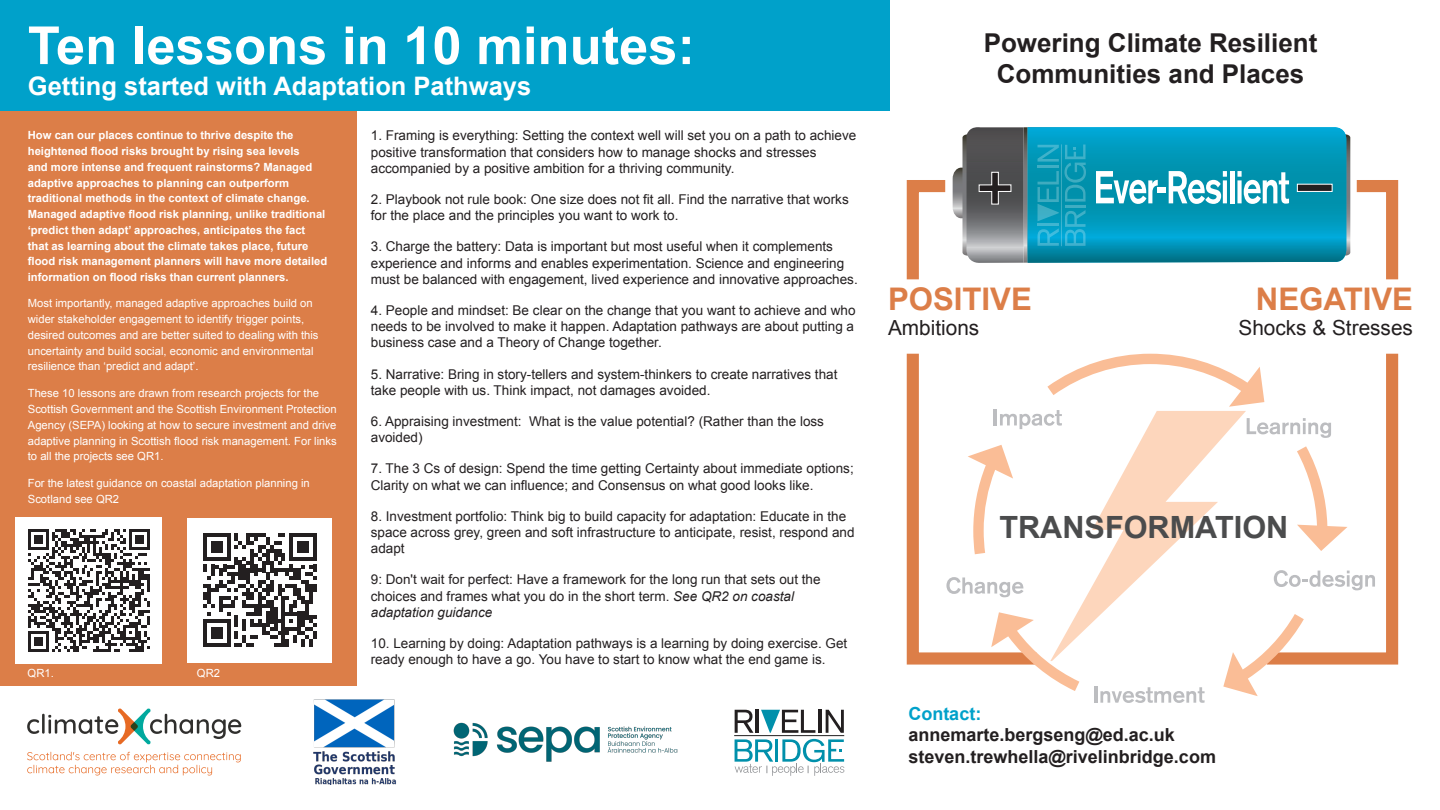
<style>
.page{position:relative;width:1440px;height:810px;background:#fff}
.page>*{position:absolute;margin:0;border:0;box-sizing:border-box;transform-origin:0 0}
.t1{font:700 52.5px "Arial";color:#fff}
.t2{font:700 31.2px "Arial";color:#dc7e48}
.t3{font:700 30.67px "Arial";color:#4b4c4d}
.t4{font:700 26.03px "Arial";color:#231f20}
.t5{font:700 25.5px "Arial";color:#fff}
.t6{font:20.77px "Arial";color:#231f20}
.t7{font:700 18px "Arial";color:#231f20}
.t8{font:700 18px "Arial";color:#00a1ca}
.body_copy_numbers{font:13.5px/16.2px "Arial";color:#231f20}
.t9{font:11.25px/15.8px "Arial";color:#fff}
.t10{font:700 11.25px/15.8px "Arial";color:#fff}
.s1{font-style:inherit}
.s2{font-style:italic}
</style>
<div class="page">
<div style="left:0;top:111px;width:357px;height:574px;background:#dc7e48"></div>
<div style="left:0;top:0;width:890px;height:111px;background:#00a1ca"></div>
<svg style="left:1273px;top:353px;width:126px;height:312px"></svg>
<svg style="left:906px;top:353px;width:100px;height:312px"></svg>
<svg style="left:968px;top:445px;width:45px;height:109px"></svg>
<svg style="left:991px;top:612px;width:88px;height:79px"></svg>
<svg style="left:1223px;top:614px;width:81px;height:82px"></svg>
<svg style="left:1297px;top:446px;width:51px;height:105px"></svg>
<hr style="left:994px;top:409px;width:3px;height:16px;background:#bcbdc0">
<svg style="left:1000px;top:354px;width:331px;height:84px"></svg>
<svg style="left:1274px;top:570px;width:101px;height:20px"></svg>
<hr style="left:1094px;top:687px;width:3px;height:16px;background:#bcbdc0">
<svg style="left:1100px;top:687px;width:105px;height:16px"></svg>
<svg style="left:946px;top:577px;width:78px;height:20px"></svg>
<svg style="left:906px;top:127px;width:493px;height:153px"></svg>
<svg style="left:1050px;top:411px;width:196px;height:250px"></svg>
<div style="left:16px;top:518px;width:146px;height:146px;background:#fff"></div>
<svg style="left:28px;top:529px;width:122px;height:123px"></svg>
<div style="left:187px;top:518px;width:145px;height:145px;background:#fff"></div>
<svg style="left:203px;top:533px;width:114px;height:114px"></svg>
<img style="left:313px;top:699px;width:83px;height:86px">
<svg style="left:27px;top:708px;width:214px;height:37px"></svg>
<svg style="left:27px;top:752px;width:214px;height:23px"></svg>
<img style="left:454px;top:723px;width:224px;height:39px">
<svg style="left:735px;top:710px;width:18px;height:23px"></svg>
<hr style="left:756px;top:710px;width:3px;height:23px;background:#231f20">
<svg style="left:761px;top:710px;width:54px;height:23px"></svg>
<hr style="left:818px;top:710px;width:3px;height:23px;background:#231f20">
<svg style="left:826px;top:710px;width:18px;height:23px"></svg>
<hr style="left:734px;top:735px;width:110px;height:1px;background:#231f20">
<svg style="left:735px;top:739px;width:109px;height:37px"></svg>
<p class="t1" style="left:28px;top:11px;width:669px">Ten lessons in 10 minutes:</p>
<p class="t5" style="left:28px;top:69px;width:505px">Getting started with Adaptation Pathways</p>
<p class="t10" style="left:28px;top:128px;width:301px">How can our places continue to thrive despite the heightened flood risks brought by rising sea levels<br>and more intense and frequent rainstorms? Managed adaptive approaches to planning can outperform traditional methods in the context of climate change.<br>Managed adaptive flood risk planning, unlike traditional ‘predict then adapt’ approaches, anticipates the fact that as learning about the climate takes place, future flood risk management planners will have more detailed information on flood risks than current planners.</p>
<p class="t9" style="left:28px;top:296px;width:292px">Most importantly, managed adaptive approaches build on wider stakeholder engagement to identify trigger points, desired outcomes and are better suited to dealing with this uncertainty and build social, economic and environmental resilience <span class="s1">than</span> ‘predict and adapt’.</p>
<p class="t9" style="left:28px;top:386px;width:310px">These 10 lessons are drawn from research projects for the Scottish Government and the Scottish Environment Protection Agency (SEPA) looking at how to secure investment and drive adaptive planning in Scottish flood risk management. For links to all the projects see QR1.</p>
<p class="t9" style="left:28px;top:476px;width:284px">For the latest guidance on coastal adaptation planning in<br>Scotland see QR2</p>
<p class="body_copy_numbers" style="left:371px;top:128px;width:487px">1. Framing is everything: Setting the context well will set you on a path to achieve positive transformation that considers how to manage shocks and stresses accompanied by a positive ambition for a thriving community.</p>
<p class="body_copy_numbers" style="left:371px;top:191px;width:479px">2. Playbook not rule book: One size does not fit all. Find the narrative that works for the place and the principles you want to work to.</p>
<p class="body_copy_numbers" style="left:371px;top:239px;width:488px">3. Charge the battery: Data is important but most useful when it complements experience and informs and enables experimentation. Science and engineering must be balanced with engagement, lived experience and innovative approaches.</p>
<p class="body_copy_numbers" style="left:371px;top:302px;width:486px;text-align:justify">4. People and mindset: Be clear on the change that you want to achieve and who needs to be involved to make it happen. Adaptation pathways are about putting a business case and a Theory of Change together.</p>
<p class="body_copy_numbers" style="left:371px;top:366px;width:468px">5. Narrative: Bring in story-tellers and system-thinkers to create narratives that take people with us. Think impact, not damages avoided.</p>
<p class="body_copy_numbers" style="left:371px;top:413px;width:455px">6. Appraising investment: What is the value potential? (Rather than the loss avoided)</p>
<p class="body_copy_numbers" style="left:371px;top:461px;width:484px">7. The 3 Cs of design: Spend the time getting Certainty about immediate options;<br>Clarity on what we can influence; and Consensus on what good looks like.</p>
<p class="body_copy_numbers" style="left:371px;top:508px;width:485px">8. Investment portfolio: Think big to build capacity for adaptation: Educate in the space across grey, green and soft infrastructure to anticipate, resist, respond and adapt</p>
<p class="body_copy_numbers" style="left:371px;top:572px;width:451px">9: <span class="s1">Don't wait for</span> perfect: Have a framework for the long run that sets out the choices and frames what you do in the short term. <span class="s2">See QR2 on coastal adaptation guidance</span></p>
<p class="body_copy_numbers" style="left:371px;top:635px;width:478px">10. Learning by doing: Adaptation pathways is a learning by doing exercise. Get ready enough to have a go. You have to start to know what the end game is.</p>
<p class="t9" style="left:28px;top:665px;width:28px">QR1.</p>
<p class="t9" style="left:197px;top:665px;width:25px">QR2</p>
<p class="t4" style="left:984px;top:26px;width:335px">Powering Climate Resilient</p>
<p class="t4" style="left:997px;top:57px;width:309px">Communities and Places</p>
<p class="t2" style="left:888px;top:278px;width:145px">POSITIVE</p>
<p class="t6" style="left:888px;top:314px;width:93px">Ambitions</p>
<p class="t2" style="left:1256px;top:278px;width:159px">NEGATIVE</p>
<p class="t6" style="left:1239px;top:314px;width:176px">Shocks &amp; Stresses</p>
<p class="t3" style="left:999px;top:507px;width:290px">TRANSFORMATION</p>
<p class="t8" style="left:908px;top:701px;width:74px">Contact:</p>
<p class="t7" style="left:908px;top:723px;width:268px">annemarte.bergseng@ed.ac.uk</p>
<p class="t7" style="left:908px;top:745px;width:309px">steven.trewhella@rivelinbridge.com</p>
</div>
